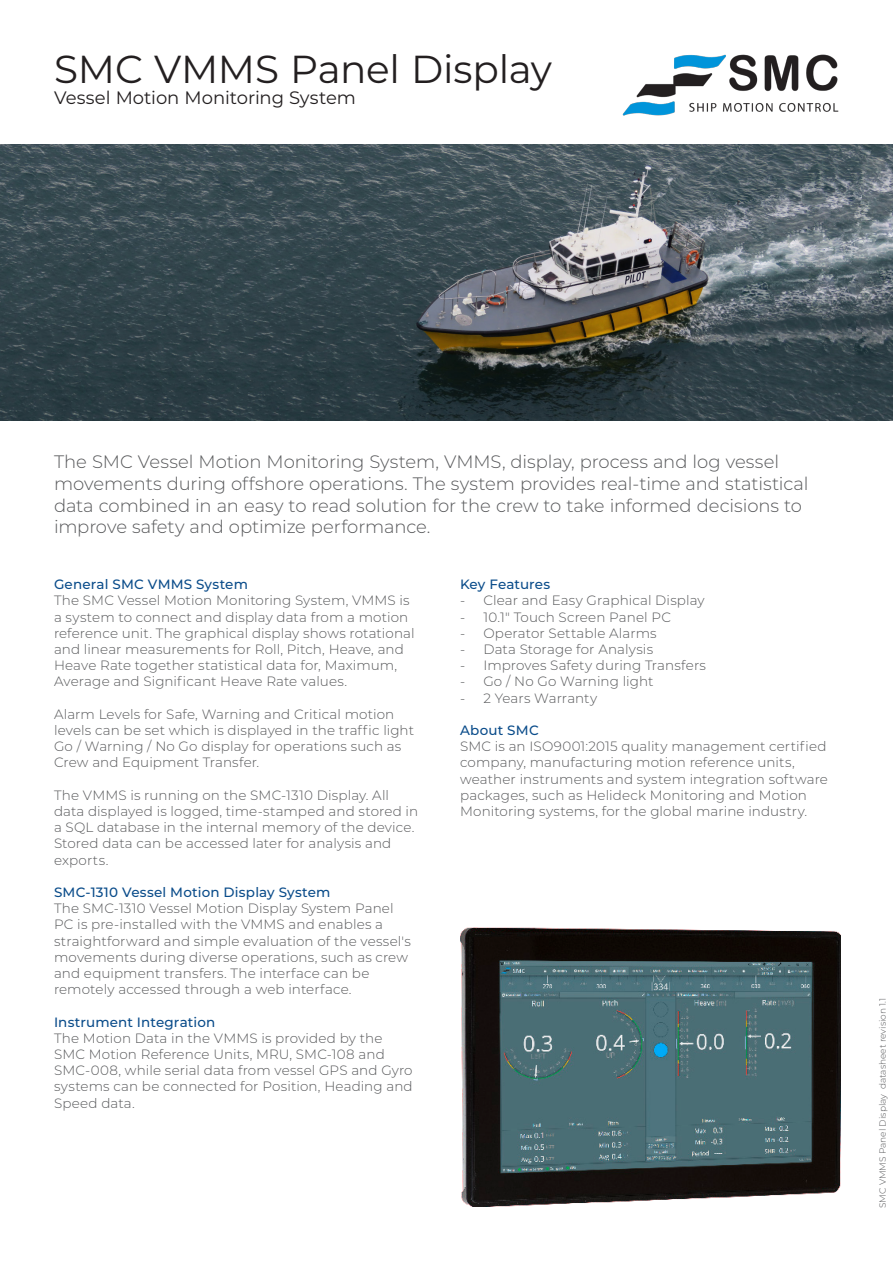
<style>
.page{position:relative;width:893px;height:1263px;background:#fff}
.page>*{position:absolute;margin:0;border:0;box-sizing:border-box;transform-origin:0 0}
.t1{font:39px "Montserrat";letter-spacing:-.005em;color:#231f20}
.Data_Sheet_Text_1{font:300 18px/21.6px "Montserrat";letter-spacing:-.005em;color:#57585a}
.t2{font:18px "Montserrat";letter-spacing:-.005em;color:#231f20}
.Data_Sheet_Text_1-2{font:300 13.5px/16.2px "Montserrat";letter-spacing:.01em;color:#57585a}
.Data_Sheet_Text_1-3{font:500 13.5px "Montserrat";letter-spacing:.01em;color:#0a4c8a}
.t3{font:300 9px "Montserrat";color:#57585a}
</style>
<div class="page">
<img style="left:0;top:144px;width:893px;height:277px">
<img style="left:623px;top:54px;width:216px;height:62px">
<img style="left:460px;top:928px;width:380px;height:279px">
<p class="t1" style="left:54px;top:42px;width:500px">SMC VMMS Panel Display</p>
<p class="t2" style="left:54px;top:85px;width:303px">Vessel Motion Monitoring System</p>
<p class="Data_Sheet_Text_1" style="left:54px;top:451px;width:756px">The SMC Vessel Motion Monitoring System, VMMS, display, process and log vessel movements during offshore operations. The system provides real-time and statistical data combined in an easy to read solution for the crew to take informed decisions to improve safety and optimize performance.</p>
<p class="Data_Sheet_Text_1-3" style="left:54px;top:575px;width:195px">General SMC VMMS System</p>
<p class="Data_Sheet_Text_1-2" style="left:54px;top:592px;width:362px">The SMC Vessel Motion Monitoring System, VMMS is a system to connect and display data from a motion reference unit. The graphical display shows rotational and linear measurements for Roll, Pitch, Heave, and Heave Rate together statistical data for, Maximum, Average and Significant Heave Rate values.</p>
<p class="Data_Sheet_Text_1-2" style="left:54px;top:705px;width:362px">Alarm Levels for Safe, Warning and Critical motion levels can be set which is displayed in the traffic light Go / Warning / No Go display for operations such as Crew and Equipment Transfer.</p>
<p class="Data_Sheet_Text_1-2" style="left:54px;top:786px;width:366px">The VMMS is running on the SMC-1310 Display. All data displayed is logged, time-stamped and stored in a SQL database in the internal memory of the device.<br>Stored data can be accessed later for analysis and exports.</p>
<p class="Data_Sheet_Text_1-3" style="left:54px;top:883px;width:278px">SMC-1310 Vessel Motion Display System</p>
<p class="Data_Sheet_Text_1-2" style="left:54px;top:900px;width:359px">The SMC-1310 Vessel Motion Display System Panel PC is pre-installed with the VMMS and enables a straightforward and simple evaluation of the vessel's movements during diverse operations, such as crew and equipment transfers. The interface can be remotely accessed through a web interface.</p>
<p class="Data_Sheet_Text_1-3" style="left:54px;top:1012px;width:163px">Instrument Integration</p>
<p class="Data_Sheet_Text_1-2" style="left:54px;top:1029px;width:360px">The Motion Data in the VMMS is provided by the SMC Motion Reference Units, MRU, SMC-108 and SMC-008, while serial data from vessel GPS and Gyro systems can be connected for Position, Heading and Speed data.</p>
<p class="Data_Sheet_Text_1-3" style="left:460px;top:575px;width:92px">Key Features</p>
<p class="Data_Sheet_Text_1-2" style="left:460px;top:592px;width:246px">- Clear and Easy Graphical Display</p>
<p class="Data_Sheet_Text_1-2" style="left:460px;top:608px;width:213px">- 10.1" Touch Screen Panel PC</p>
<p class="Data_Sheet_Text_1-2" style="left:460px;top:624px;width:198px">- Operator Settable Alarms</p>
<p class="Data_Sheet_Text_1-2" style="left:460px;top:641px;width:195px">- Data Storage for Analysis</p>
<p class="Data_Sheet_Text_1-2" style="left:460px;top:657px;width:247px">- Improves Safety during Transfers</p>
<p class="Data_Sheet_Text_1-2" style="left:460px;top:673px;width:195px">- Go / No Go Warning light</p>
<p class="Data_Sheet_Text_1-2" style="left:460px;top:689px;width:139px">- 2 Years Warranty</p>
<p class="Data_Sheet_Text_1-3" style="left:460px;top:721px;width:80px">About SMC</p>
<p class="Data_Sheet_Text_1-2" style="left:460px;top:738px;width:369px">SMC is an ISO9001:2015 quality management certified company, manufacturing motion reference units, weather instruments and system integration software packages, such as Helideck Monitoring and Motion Monitoring systems, for the global marine industry.</p>
<p class="t3" style="left:877px;top:1208px;width:212px;rotate:-90deg">SMC VMMS Panel Display datasheet revision 1.1</p>
</div>
